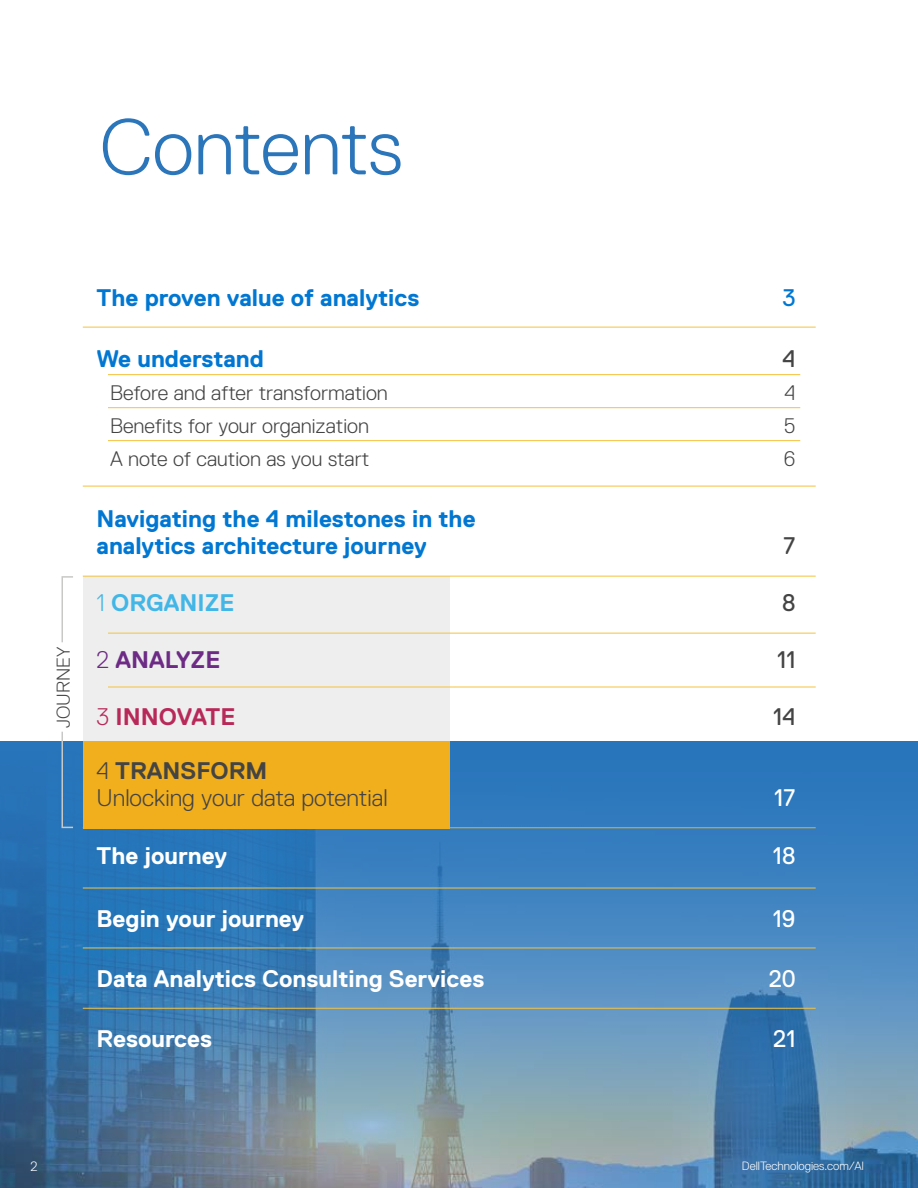
<style>
.page{position:relative;width:918px;height:1188px;background:#fff}
.page>*{position:absolute;margin:0;border:0;box-sizing:border-box;transform-origin:0 0}
.t1{font:300 78.9px "Dell Replica";letter-spacing:-.01em;color:#2b75bb}
.t2{font:700 24px/27px "Dell Replica";color:#0077d2}
.t3{font:700 24px "Dell Replica";color:#fff}
.t4{font:300 24px/27px "Dell Replica";color:#444}
.t5{font:24px "Dell Replica";color:#fff}
.t6{font:700 24px "Dell Replica";color:#42b6e6}
.t7{font:700 24px "Dell Replica";color:#b8295a}
.t8{font:700 24px "Dell Replica";color:#6d2b85}
.t9{font:24px "Dell Replica";color:#444}
.t10{font:24px "Dell Replica";color:#0077d2}
.t11{font:300 21px "Dell Replica";color:#444}
.t12{font:300 18.6px "Dell Replica";color:#444}
.t13{font:300 13.5px "Dell Replica";color:#fff}
.t14{font:300 12px "Dell Replica";color:#fff}
.s1{font-weight:300}
.s2{font-weight:700}
</style>
<div class="page">
<svg style="left:0;top:741px;width:918px;height:447px;background:#4d84b3"></svg>
<div style="left:83px;top:577px;width:366px;height:164px;background:#eee"></div>
<div style="left:83px;top:741px;width:366px;height:87px;background:#f1af1d"></div>
<svg style="left:61px;top:576px;width:12px;height:67px"></svg>
<svg style="left:61px;top:731px;width:14px;height:98px"></svg>
<hr style="left:108px;top:633px;width:708px;height:1px;background:#f5c23e">
<hr style="left:83px;top:576px;width:733px;height:1px;background:#f5c23e">
<hr style="left:83px;top:327px;width:733px;height:1px;background:#f5c23e">
<hr style="left:83px;top:486px;width:733px;height:1px;background:#f5c23e">
<hr style="left:108px;top:374px;width:692px;height:1px;background:#f5c23e">
<hr style="left:108px;top:407px;width:692px;height:1px;background:#f5c23e">
<hr style="left:108px;top:440px;width:692px;height:1px;background:#f5c23e">
<hr style="left:108px;top:687px;width:708px;height:1px;background:#f5c23e">
<hr style="left:83px;top:827px;width:733px;height:1px;background:#f1af1d">
<hr style="left:83px;top:888px;width:733px;height:1px;background:#f5c23e">
<hr style="left:83px;top:948px;width:733px;height:1px;background:#f5c23e">
<hr style="left:83px;top:1008px;width:733px;height:1px;background:#f5c23e">
<h1 class="t1" style="left:100px;top:103px;width:305px">Contents</h1>
<p class="t2" style="left:97px;top:285px;width:324px">The proven value of analytics</p>
<p class="t10" style="left:782px;top:285px;width:15px">3</p>
<p class="t2" style="left:97px;top:346px;width:169px">We understand</p>
<p class="t9" style="left:782px;top:346px;width:15px">4</p>
<p class="t11" style="left:110px;top:381px;width:279px">Before and after transformation</p>
<p class="t11" style="left:784px;top:381px;width:13px">4</p>
<p class="t11" style="left:110px;top:414px;width:260px">Benefits for your organization</p>
<p class="t11" style="left:784px;top:414px;width:13px">5</p>
<p class="t11" style="left:110px;top:447px;width:261px">A note of caution as you start</p>
<p class="t11" style="left:784px;top:447px;width:13px">6</p>
<p class="t12" style="left:53px;top:728px;width:83px;rotate:-90deg">JOURNEY</p>
<p class="t2" style="left:97px;top:505px;width:381px">Navigating the 4 milestones in the analytics architecture journey</p>
<p class="t9" style="left:783px;top:532px;width:14px">7</p>
<p class="t6" style="left:97px;top:589px;width:140px"><span class="s1">1</span> ORGANIZE</p>
<p class="t9" style="left:782px;top:589px;width:15px">8</p>
<p class="t8" style="left:97px;top:646px;width:126px"><span class="s1">2</span> ANALYZE</p>
<p class="t9" style="left:777px;top:646px;width:20px">11</p>
<p class="t7" style="left:97px;top:703px;width:140px"><span class="s1">3</span> INNOVATE</p>
<p class="t9" style="left:773px;top:703px;width:24px">14</p>
<p class="t4" style="left:97px;top:757px;width:293px">4 <span class="s2">TRANSFORM<br></span>Unlocking your data potential</p>
<p class="t5" style="left:774px;top:784px;width:23px">17</p>
<p class="t3" style="left:97px;top:843px;width:132px">The journey</p>
<p class="t5" style="left:773px;top:843px;width:24px">18</p>
<p class="t3" style="left:97px;top:906px;width:209px">Begin your journey</p>
<p class="t5" style="left:773px;top:906px;width:24px">19</p>
<p class="t3" style="left:97px;top:966px;width:389px">Data Analytics Consulting Services</p>
<p class="t5" style="left:769px;top:966px;width:28px">20</p>
<p class="t3" style="left:97px;top:1026px;width:117px">Resources</p>
<p class="t5" style="left:773px;top:1026px;width:24px">21</p>
<p class="t13" style="left:30px;top:1158px;width:9px">2</p>
<p class="t14" style="left:742px;top:1159px;width:124px">DellTechnologies.com/AI</p>
</div>
